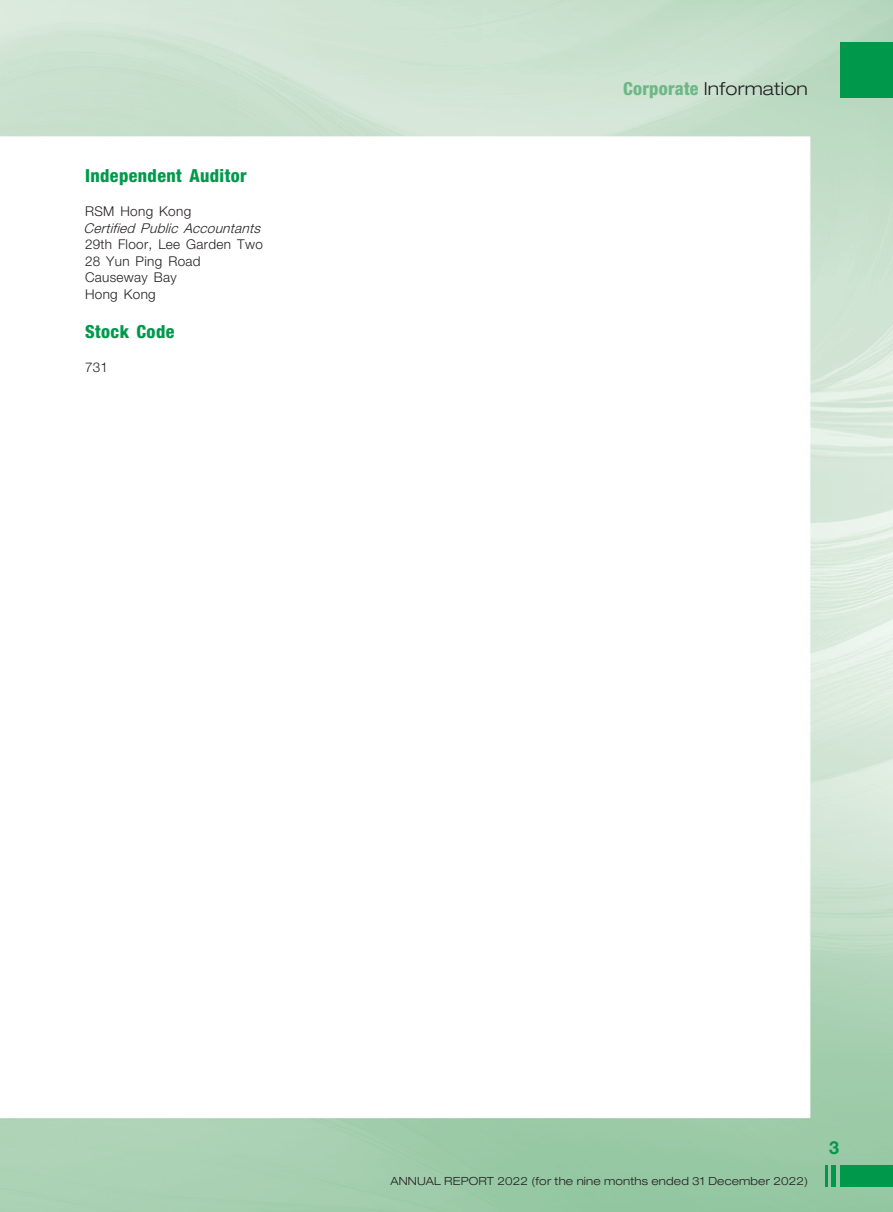
<style>
.page{position:relative;width:893px;height:1212px;background:#fff}
.page>*{position:absolute;margin:0;border:0;box-sizing:border-box;transform-origin:0 0}
._03_H1{font:800 condensed 18px "Helvetica Neue LT Std";letter-spacing:.025em;color:#00994c}
.t1{font:300 expanded 18px "Helvetica Neue LT Std";letter-spacing:.015em;color:#231f20}
.t2{font:700 18px "Helvetica Neue LT Std";color:#00994c}
._01_Body_Text{font:300 13.5px "Helvetica Neue LT Std";letter-spacing:.025em;color:#231f20}
._01_Body_Text-2{font:italic 300 13.5px "Helvetica Neue LT Std";color:#231f20}
.t3{font:300 expanded 11.25px "Helvetica Neue LT Std";letter-spacing:.015em;color:#231f20}
.s1{font-weight:800;font-stretch:condensed;color:#6db886}
</style>
<div class="page">
<img style="left:0;top:0;width:893px;height:1212px">
<div style="left:840px;top:1165px;width:53px;height:21px;background:#00994c"></div>
<div style="left:831px;top:1165px;width:5px;height:21px;background:#00994c"></div>
<hr style="left:825px;top:1165px;width:3px;height:21px;background:#00994c">
<div style="left:840px;top:43px;width:53px;height:55px;background:#00994c"></div>
<p class="_03_H1" style="left:85px;top:164px;width:163px">Independent Auditor</p>
<p class="_01_Body_Text" style="left:85px;top:203px;width:108px">RSM Hong Kong</p>
<p class="_01_Body_Text-2" style="left:84px;top:220px;width:182px">Certified Public Accountants</p>
<p class="_01_Body_Text" style="left:85px;top:236px;width:179px">29th Floor, Lee Garden Two</p>
<p class="_01_Body_Text" style="left:85px;top:253px;width:117px">28 Yun Ping Road</p>
<p class="_01_Body_Text" style="left:85px;top:269px;width:93px">Causeway Bay</p>
<p class="_01_Body_Text" style="left:85px;top:286px;width:72px">Hong Kong</p>
<p class="_03_H1" style="left:85px;top:320px;width:91px">Stock Code</p>
<p class="_01_Body_Text" style="left:85px;top:359px;width:24px">731</p>
<h1 class="t1" style="left:623px;top:78px;width:186px"><span class="s1">Corporate</span> Information</h1>
<p class="t3" style="left:390px;top:1174px;width:419px">ANNUAL REPORT 2022 (for the nine months ended 31 December 2022)</p>
<h1 class="t2" style="left:829px;top:1137px;width:12px">3</h1>
</div>
